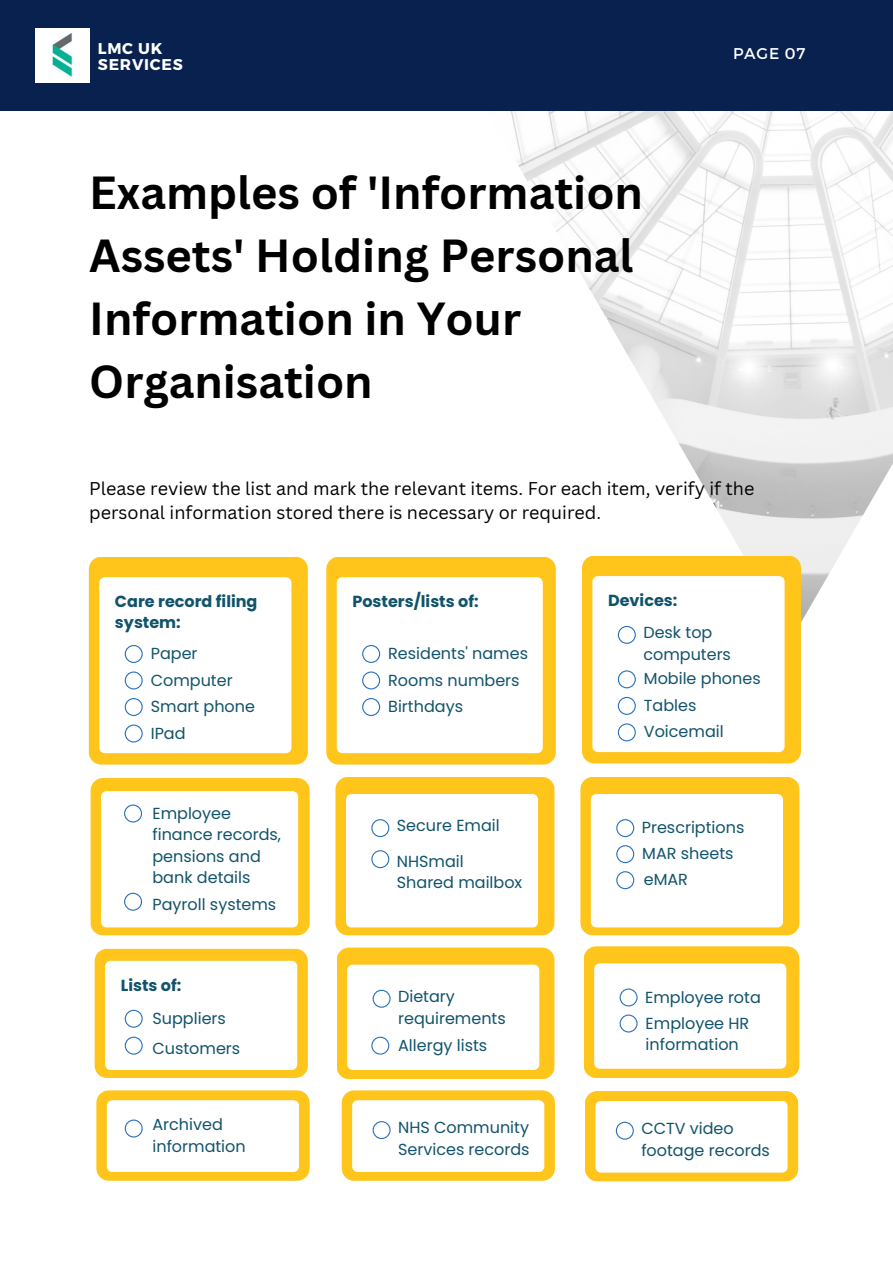
<style>
.page{position:relative;width:893px;height:1264px;background:#fff}
.page>*{position:absolute;margin:0;border:0;box-sizing:border-box;transform-origin:0 0}
.t1{font:700 45.15px/63px "Canva Sans";color:#000}
.t2{font:18px/24.8px "Canva Sans";color:#000}
.t3{font:16.05px/21.6px "Poppins";color:#11536b}
.t4{font:700 16.05px/21.3px "Poppins";color:#11536b}
.t5{font:700 15.6px/15.8px "Montserrat";letter-spacing:.05em;color:#fff}
.t6{font:15.6px "Montserrat";letter-spacing:.05em;color:#fff}
</style>
<div class="page">
<img style="left:423px;top:110px;width:469px;height:512px">
<div style="left:0;top:0;width:892px;height:110px;background:#08214e"></div>
<div style="left:89px;top:557px;width:219px;height:207px;background:#ffc51a"></div>
<svg style="left:99px;top:577px;width:192px;height:176px"></svg>
<svg style="left:326px;top:556px;width:230px;height:208px;fill:#ffc51a"></svg>
<svg style="left:337px;top:577px;width:205px;height:176px"></svg>
<div style="left:582px;top:555px;width:219px;height:208px;background:#ffc51a"></div>
<svg style="left:592px;top:576px;width:192px;height:176px"></svg>
<svg style="left:335px;top:777px;width:219px;height:158px"></svg>
<svg style="left:91px;top:778px;width:218px;height:157px"></svg>
<svg style="left:580px;top:777px;width:219px;height:158px"></svg>
<svg style="left:95px;top:948px;width:213px;height:129px"></svg>
<svg style="left:337px;top:947px;width:217px;height:132px"></svg>
<svg style="left:584px;top:946px;width:215px;height:131px"></svg>
<svg style="left:96px;top:1090px;width:213px;height:90px"></svg>
<svg style="left:342px;top:1090px;width:213px;height:90px"></svg>
<svg style="left:585px;top:1091px;width:213px;height:90px"></svg>
<img style="left:35px;top:28px;width:54px;height:54px">
<p class="t5" style="left:98px;top:40px;width:86px">LMC UK<br>SERVICES</p>
<p class="t1" style="left:89px;top:160px;width:555px">Examples of 'Information<br>Assets' Holding Personal<br>Information in Your<br>Organisation</p>
<p class="t6" style="left:749px;top:41px;width:71px">PAGE 01</p>
<p class="t6" style="left:733px;top:43px;width:74px">PAGE 07</p>
<p class="t2" style="left:89px;top:475px;width:666px">Please review the list and mark the relevant items. For each item, verify if the personal information stored there is necessary or required.</p>
<p class="t4" style="left:115px;top:590px;width:144px">Care record filing system:</p>
<p class="t3" style="left:151px;top:642px;width:48px">Paper</p>
<p class="t3" style="left:151px;top:669px;width:83px">Computer</p>
<p class="t3" style="left:151px;top:695px;width:106px">Smart phone</p>
<p class="t3" style="left:151px;top:722px;width:36px">IPad</p>
<p class="t3" style="left:152px;top:802px;width:130px">Employee finance records, pensions and bank details</p>
<p class="t3" style="left:152px;top:893px;width:125px">Payroll systems</p>
<p class="t4" style="left:121px;top:974px;width:62px">Lists of:</p>
<p class="t3" style="left:152px;top:1007px;width:75px">Suppliers</p>
<p class="t3" style="left:152px;top:1037px;width:89px">Customers</p>
<p class="t4" style="left:352px;top:590px;width:128px">Posters/lists of:</p>
<p class="t3" style="left:388px;top:642px;width:141px">Residents' names</p>
<p class="t3" style="left:388px;top:669px;width:133px">Rooms numbers</p>
<p class="t3" style="left:388px;top:695px;width:76px">Birthdays</p>
<p class="t3" style="left:397px;top:814px;width:104px">Secure Email</p>
<p class="t3" style="left:397px;top:850px;width:127px">NHSmail<br>Shared mailbox</p>
<p class="t3" style="left:398px;top:985px;width:109px">Dietary requirements</p>
<p class="t3" style="left:398px;top:1034px;width:91px">Allergy lists</p>
<p class="t4" style="left:608px;top:589px;width:71px">Devices:</p>
<p class="t3" style="left:643px;top:621px;width:89px">Desk top computers</p>
<p class="t3" style="left:643px;top:668px;width:118px">Mobile phones</p>
<p class="t3" style="left:643px;top:694px;width:54px">Tables</p>
<p class="t3" style="left:643px;top:721px;width:81px">Voicemail</p>
<p class="t3" style="left:641px;top:816px;width:104px">Prescriptions</p>
<p class="t3" style="left:642px;top:842px;width:93px">MAR sheets</p>
<p class="t3" style="left:643px;top:869px;width:46px">eMAR</p>
<p class="t3" style="left:645px;top:986px;width:117px">Employee rota</p>
<p class="t3" style="left:645px;top:1012px;width:105px">Employee HR information</p>
<p class="t3" style="left:152px;top:1113px;width:95px">Archived information</p>
<p class="t3" style="left:398px;top:1116px;width:133px">NHS Community<br>Services records</p>
<p class="t3" style="left:641px;top:1117px;width:130px">CCTV video footage records</p>
</div>
